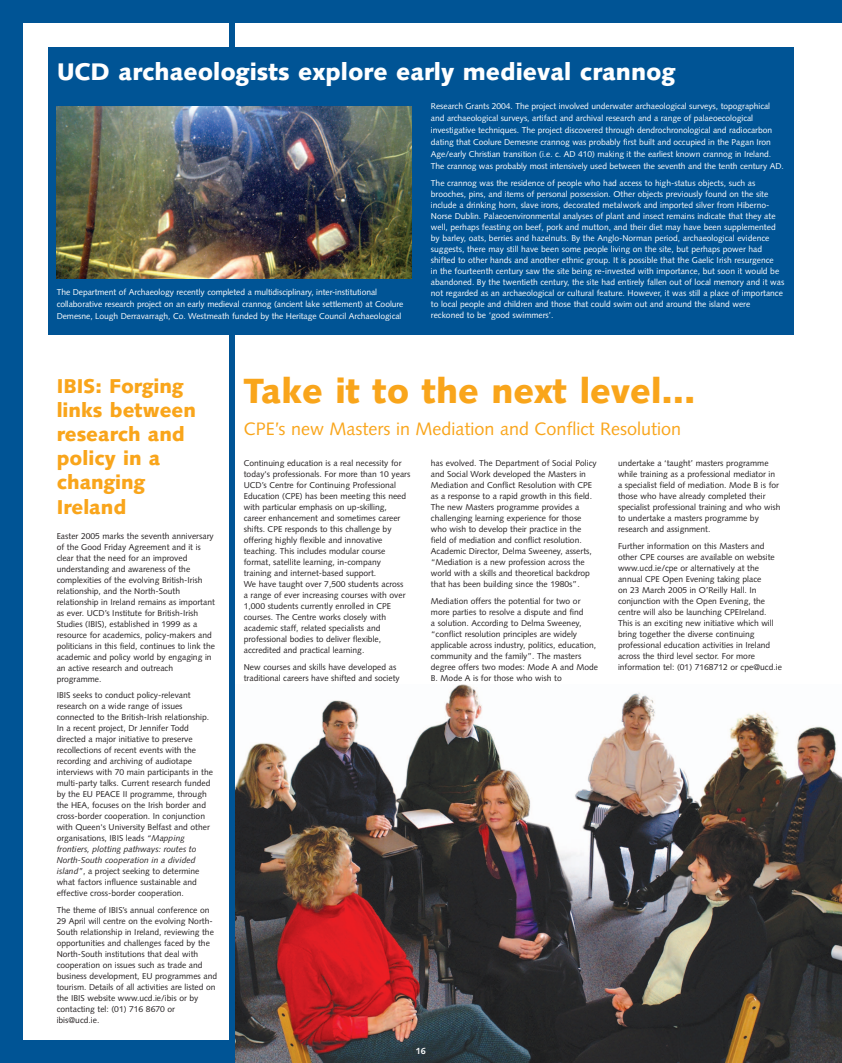
<style>
.page{position:relative;width:842px;height:1063px;background:#fff}
.page>*{position:absolute;margin:0;border:0;box-sizing:border-box;transform-origin:0 0}
.t1{font:900 35px "Syntax";color:#f9a51b}
.t2{font:900 24px "Syntax";color:#fff}
.t3{font:900 20px/24px "Syntax";color:#f9a51b}
.t4{font:18px "Syntax";color:#f9a51b}
.t5{font:700 9px "Syntax";color:#fff}
.t6{font:8.5px/11px "Syntax";color:#231f20}
.t7{font:8.5px/11px "Syntax";color:#fff}
.s1{font-style:italic}
</style>
<div class="page">
<div style="left:0;top:0;width:842px;height:23px;background:#005495"></div>
<div style="left:0;top:0;width:23px;height:1063px;background:#005495"></div>
<div style="left:0;top:1040px;width:842px;height:23px;background:#005495"></div>
<div style="left:48px;top:47px;width:746px;height:6px;background:#005495"></div>
<img style="left:235px;top:684px;width:607px;height:379px">
<div style="left:230px;top:20px;width:5px;height:1043px;background:#005495"></div>
<div style="left:48px;top:52px;width:746px;height:283px;background:#005495"></div>
<img style="left:57px;top:106px;width:354px;height:173px">
<h2 class="t2" style="left:57px;top:62px;width:620px">UCD archaeologists explore early medieval crannog</h2>
<p class="t7" style="left:57px;top:287px;width:348px;line-height:12px">The Department of Archaeology recently completed a multidisciplinary, inter-institutional collaborative research project on an early medieval crannog (ancient lake settlement) at Coolure<br>Demesne, Lough Derravarragh, Co. Westmeath funded by the Heritage Council Archaeological</p>
<p class="t7" style="left:431px;top:101px;width:354px;line-height:12px">Research Grants 2004. The project involved underwater archaeological surveys, topographical and archaeological surveys, artifact and archival research and a range of palaeoecological investigative techniques. The project discovered through dendrochronological and radiocarbon dating that Coolure Demesne crannog was probably first built and occupied in the Pagan Iron Age/early Christian transition (i.e. c. AD 410) making it the earliest known crannog in Ireland.<br>The crannog was probably most intensively used between the seventh and the tenth century AD.</p>
<p class="t7" style="left:431px;top:178px;width:355px">The crannog was the residence of people who had access to high-status objects, such as brooches, pins, and items of personal possession. Other objects previously found on the site include a drinking horn, slave irons, decorated metalwork and imported silver from Hiberno-Norse Dublin. Palaeoenvironmental analyses of plant and insect remains indicate that they ate well, perhaps feasting on beef, pork and mutton, and their diet may have been supplemented by barley, oats, berries and hazelnuts. By the Anglo-Norman period, archaeological evidence suggests, there may still have been some people living on the site, but perhaps power had shifted to other hands and another ethnic group. It is possible that the Gaelic Irish resurgence<br>in the fourteenth century saw the site being re-invested with importance, but soon it would be abandoned. By the twentieth century, the site had entirely fallen out of local memory and it was not regarded as an archaeological or cultural feature. However, it was still a place of importance to local people and children and those that could swim out and around the island were reckoned to be ‘good swimmers’.</p>
<h3 class="t3" style="left:57px;top:376px;width:141px">IBIS: Forging links between research and policy in a changing<br>Ireland</h3>
<p class="t6" style="left:57px;top:531px;width:160px">Easter 2005 marks the seventh anniversary of the Good Friday Agreement and it is clear that the need for an improved understanding and awareness of the complexities of the evolving British-Irish relationship, and the North-South relationship in Ireland remains as important as ever. UCD’s Institute for British-Irish Studies (IBIS), established in 1999 as a resource for academics, policy-makers and politicians in this field, continues to link the academic and policy world by engaging in an active research and outreach programme.</p>
<p class="t6" style="left:57px;top:691px;width:158px">IBIS seeks to conduct policy-relevant research on a wide range of issues connected to the British-Irish relationship.<br>In a recent project, Dr Jennifer Todd directed a major initiative to preserve recollections of recent events with the recording and archiving of audiotape interviews with 70 main participants in the multi-party talks. Current research funded by the EU PEACE II programme, through the HEA, focuses on the Irish border and cross-border cooperation. In conjunction with Queen's University Belfast and other organisations, IBIS leads <span class="s1">“Mapping frontiers, plotting pathways: routes to North-South cooperation in a divided island”</span>, a project seeking to determine what factors influence sustainable and effective cross-border cooperation.</p>
<p class="t6" style="left:57px;top:905px;width:162px">The theme of IBIS’s annual conference on 29 April will centre on the evolving North-South relationship in Ireland, reviewing the opportunities and challenges faced by the North-South institutions that deal with cooperation on issues such as trade and business development, EU programmes and tourism. Details of all activities are listed on the IBIS website www.ucd.ie/ibis or by contacting tel: (01) 716 8670 or ibis@ucd.ie.</p>
<h1 class="t1" style="left:244px;top:377px;width:453px">Take it to the next level...</h1>
<h3 class="t4" style="left:244px;top:422px;width:439px">CPE’s new Masters in Mediation and Conflict Resolution</h3>
<p class="t6" style="left:244px;top:458px;width:168px">Continuing education is a real necessity for today's professionals. For more than 10 years UCD’s Centre for Continuing Professional Education (CPE) has been meeting this need with particular emphasis on up-skilling, career enhancement and sometimes career shifts. CPE responds to this challenge by offering highly flexible and innovative teaching. This includes modular course format, satellite learning, in-company training and internet-based support.<br>We have taught over 7,500 students across<br>a range of ever increasing courses with over 1,000 students currently enrolled in CPE courses. The Centre works closely with academic staff, related specialists and professional bodies to deliver flexible, accredited and practical learning.</p>
<p class="t6" style="left:244px;top:662px;width:157px">New courses and skills have developed as traditional careers have shifted and society</p>
<p class="t6" style="left:431px;top:458px;width:167px">has evolved. The Department of Social Policy and Social Work developed the Masters in Mediation and Conflict Resolution with CPE as a response to a rapid growth in this field.<br>The new Masters programme provides a challenging learning experience for those who wish to develop their practice in the field of mediation and conflict resolution.<br>Academic Director, Delma Sweeney, asserts, “Mediation is a new profession across the world with a skills and theoretical backdrop that has been building since the 1980s”.</p>
<p class="t6" style="left:431px;top:596px;width:169px">Mediation offers the potential for two or more parties to resolve a dispute and find<br>a solution. According to Delma Sweeney, “conflict resolution principles are widely applicable across industry, politics, education, community and the family”. The masters degree offers two modes: Mode A and Mode B. Mode A is for those who wish to</p>
<p class="t6" style="left:618px;top:458px;width:164px">undertake a ‘taught’ masters programme while training as a professional mediator in a specialist field of mediation. Mode B is for those who have already completed their specialist professional training and who wish to undertake a masters programme by research and assignment.</p>
<p class="t6" style="left:618px;top:541px;width:165px">Further information on this Masters and other CPE courses are available on website www.ucd.ie/cpe or alternatively at the annual CPE Open Evening taking place<br>on 23 March 2005 in O’Reilly Hall. In conjunction with the Open Evening, the centre will also be launching CPEIreland.<br>This is an exciting new initiative which will bring together the diverse continuing professional education activities in Ireland across the third level sector. For more information tel: (01) 7168712 or cpe@ucd.ie</p>
<p class="t5" style="left:416px;top:1047px;width:12px">16</p>
</div>
